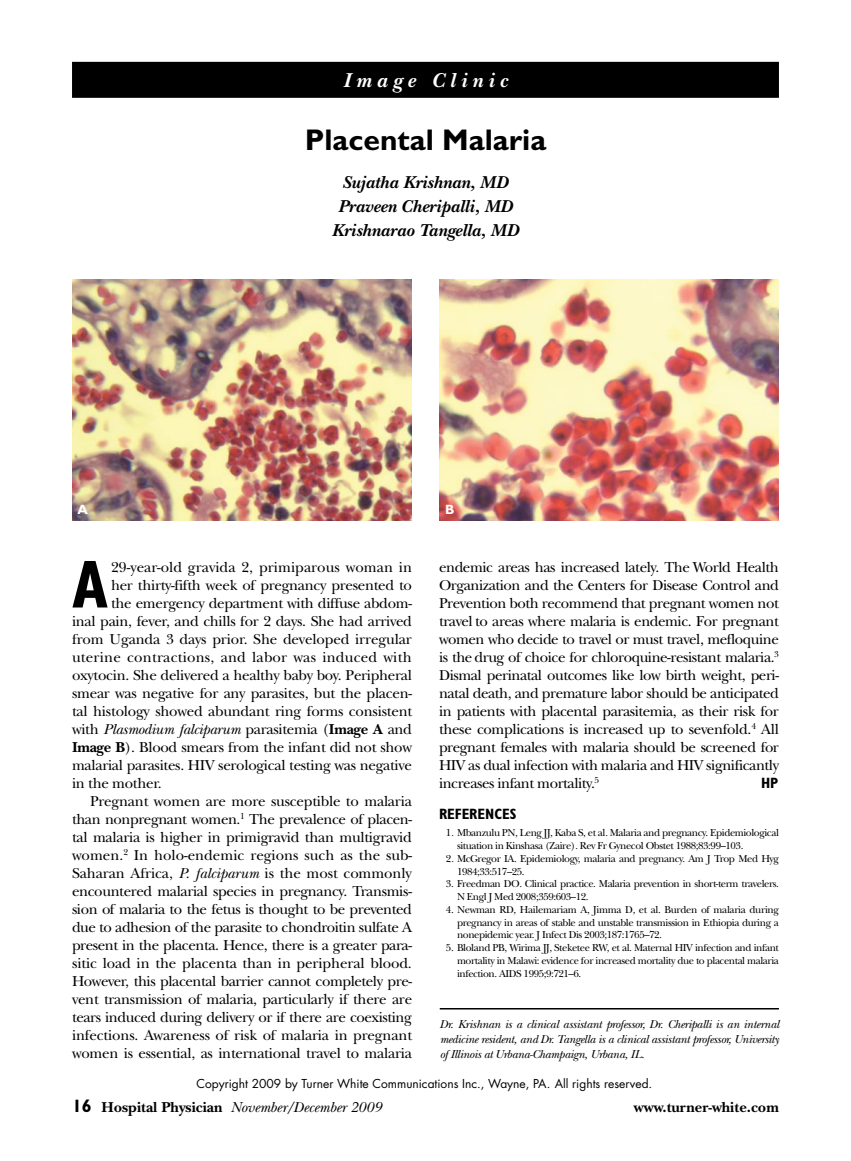
<style>
.page{position:relative;width:851px;height:1161px;background:#fff}
.page>*{position:absolute;margin:0;border:0;box-sizing:border-box;transform-origin:0 0}
.t1{font:700 condensed 67.65px "Gill Sans";color:#000}
.t2{font:700 30px "Gill Sans";color:#000}
.t3{font:italic 700 21px "New Baskerville";letter-spacing:.25em;color:#fff}
.t4{font:italic 700 18px/24px "New Baskerville";color:#000;text-align:center}
.t5{font:15px/18px "New Baskerville";letter-spacing:-.02em;color:#000;text-align:justify}
.t6{font:italic 15px "New Baskerville";letter-spacing:-.005em;color:#000}
.t7{font:15px "New Baskerville";color:#000}
.t8{font:15px "New Baskerville";letter-spacing:.015em;color:#000}
.t9{font:700 15px "New Baskerville";color:#000}
.t10{font:700 condensed 15px "Gill Sans";color:#000}
.t11{font:700 13.5px "Gill Sans";color:#fff}
.t12{font:italic 12px/15px "New Baskerville";letter-spacing:-.025em;color:#000;text-align:justify}
.t13{font:12px "Futura";color:#000}
.t14{font:10.5px/12.8px "New Baskerville";letter-spacing:-.04em;color:#000}
.s1{font-style:normal}
.s2{font-weight:700;font-style:normal}
.s3{font-weight:700}
.s4{font-style:italic}
.s5{font-family:"Gill Sans";font-weight:700;font-style:normal;font-size:18px}
</style>
<div class="page">
<div style="left:72px;top:62px;width:706px;height:36px;background:#000"></div>
<img style="left:72px;top:279px;width:339px;height:242px">
<img style="left:439px;top:279px;width:339px;height:242px">
<hr style="left:440px;top:1008px;width:338px;height:2px;background:#000">
<h3 class="t3" style="left:343px;top:68px;width:166px">Image Clinic</h3>
<h2 class="t2" style="left:305px;top:122px;width:243px">Placental Malaria</h2>
<p class="t4" style="left:332px;top:170px;width:189px">Sujatha Krishnan, MD<br>Praveen Cheripalli, MD<br>Krishnarao Tangella, MD</p>
<p class="t11" style="left:78px;top:502px;width:12px">A</p>
<p class="t11" style="left:445px;top:502px;width:11px">B</p>
<h1 class="t1" style="left:72px;top:544px;width:37px">A</h1>
<p class="t7" style="left:111px;top:558px;width:302px">29-year-old gravida 2, primiparous woman in</p>
<p class="t5" style="left:439px;top:558px;width:341px">endemic areas has increased lately. The World Health Organization and the Centers for Disease Control and Prevention both recommend that pregnant women not travel to areas where malaria is endemic. For pregnant women who decide to travel or must travel, mefloquine is the drug of choice for chloroquine-resistant malaria.<sup>3<br></sup>Dismal perinatal outcomes like low birth weight, peri&shy;natal death, and premature labor should be anticipated in patients with placental parasitemia, as their risk for these complications is increased up to sevenfold.<sup>4</sup> All pregnant females with malaria should be screened for HIV as dual infection with malaria and HIV significantly increases infant mortality.<sup>5</sup></p>
<p class="t5" style="left:111px;top:576px;width:302px">her thirty-fifth week of pregnancy presented to</p>
<p class="t5" style="left:111px;top:594px;width:302px">the emergency department with diffuse abdom-</p>
<p class="t5" style="left:72px;top:612px;width:341px">inal pain, fever, and chills for 2 days. She had arrived</p>
<p class="t5" style="left:72px;top:630px;width:341px">from Uganda 3 days prior. She developed irregular</p>
<p class="t8" style="left:72px;top:648px;width:341px">uterine contractions, and labor was induced with</p>
<p class="t5" style="left:72px;top:666px;width:341px">oxytocin. She delivered a healthy baby boy. Peripheral</p>
<p class="t5" style="left:72px;top:684px;width:341px">smear was negative for any parasites, but the placen-</p>
<p class="t5" style="left:72px;top:702px;width:342px">tal histology showed abundant ring forms consistent</p>
<p class="t6" style="left:72px;top:720px;width:341px"><span class="s1">with</span> Plasmodium falciparum <span class="s1">parasitemia (</span><span class="s2">Image A</span> <span class="s1">and</span></p>
<p class="t5" style="left:72px;top:738px;width:341px"><span class="s3">Image B</span>). Blood smears from the infant did not show</p>
<p class="t5" style="left:72px;top:756px;width:341px">malarial parasites. HIV serological testing was negative</p>
<p class="t5" style="left:72px;top:774px;width:91px">in the mother.</p>
<p class="t5" style="left:90px;top:792px;width:323px">Pregnant women are more susceptible to malaria</p>
<p class="t5" style="left:72px;top:810px;width:341px">than nonpregnant women.<sup>1</sup> The prevalence of placen-</p>
<p class="t5" style="left:72px;top:828px;width:341px">tal malaria is higher in primigravid than multigravid</p>
<p class="t7" style="left:72px;top:846px;width:341px">women.<sup>2</sup> In holo-endemic regions such as the sub-</p>
<p class="t5" style="left:72px;top:864px;width:341px">Saharan Africa, <span class="s4">P. falciparum</span> is the most commonly</p>
<p class="t5" style="left:72px;top:882px;width:341px">encountered malarial species in pregnancy. Transmis-</p>
<p class="t5" style="left:72px;top:900px;width:341px">sion of malaria to the fetus is thought to be prevented</p>
<p class="t5" style="left:72px;top:918px;width:341px">due to adhesion of the parasite to chondroitin sulfate A</p>
<p class="t5" style="left:72px;top:936px;width:341px">present in the placenta. Hence, there is a greater para-</p>
<p class="t5" style="left:72px;top:954px;width:341px">sitic load in the placenta than in peripheral blood.</p>
<p class="t5" style="left:72px;top:972px;width:341px">However, this placental barrier cannot completely pre-</p>
<p class="t5" style="left:72px;top:990px;width:341px">vent transmission of malaria, particularly if there are</p>
<p class="t5" style="left:72px;top:1008px;width:341px">tears induced during delivery or if there are coexisting</p>
<p class="t5" style="left:72px;top:1026px;width:341px">infections. Awareness of risk of malaria in pregnant</p>
<p class="t5" style="left:72px;top:1044px;width:341px">women is essential, as international travel to malaria</p>
<p class="t10" style="left:761px;top:773px;width:18px">HP</p>
<p class="t10" style="left:439px;top:805px;width:79px">REFERENCES</p>
<p class="t14" style="left:457px;top:827px;width:323px;text-indent:-11px">1<span class="s4">.</span> Mbanzulu PN, Leng JJ, Kaba S, et al<span class="s4">.</span> Malaria and pregnancy. Epidemiological situation in Kinshasa (Zaire)<span class="s4">.</span> Rev Fr Gynecol Obstet 1988;83:99–103.</p>
<p class="t14" style="left:457px;top:852px;width:323px;text-indent:-11px">2<span class="s4">.</span> McGregor IA. Epidemiology, malaria and pregnancy. Am J Trop Med Hyg<br>1984;33:517–25.</p>
<p class="t14" style="left:457px;top:878px;width:323px;text-indent:-11px">3. Freedman DO. Clinical practice. Malaria prevention in short-term travelers.<br>N Engl J Med 2008;359:603–12.</p>
<p class="t14" style="left:457px;top:903px;width:323px;text-align:justify;text-indent:-11px">4. Newman RD, Hailemariam A, Jimma D, et al. Burden of malaria during pregnancy in areas of stable and unstable transmission in Ethiopia during a nonepidemic year. J Infect Dis 2003;187:1765–72.</p>
<p class="t14" style="left:457px;top:941px;width:323px;text-align:justify;text-indent:-11px">5. Bloland PB, Wirima JJ, Steketee RW, et al. Maternal HIV infection and infant mortality in Malawi: evidence for increased mortality due to placental malaria infection. AIDS 1995;9:721–6.</p>
<p class="t12" style="left:440px;top:1016px;width:341px">Dr. Krishnan is a clinical assistant professor, Dr. Cheripalli is an internal medicine resident, and Dr. Tangella is a clinical assistant professor, University of Illinois at Urbana-Champaign, Urbana, IL.</p>
<p class="t13" style="left:196px;top:1075px;width:457px">Copyright 2009 by Turner White Communications Inc., Wayne, PA. All rights reserved.</p>
<p class="t6" style="left:72px;top:1098px;width:311px"><span class="s5">16</span> <span class="s2">Hospital Physician</span> November/December 2009</p>
<p class="t9" style="left:634px;top:1098px;width:146px">www.turner-white.com</p>
</div>
